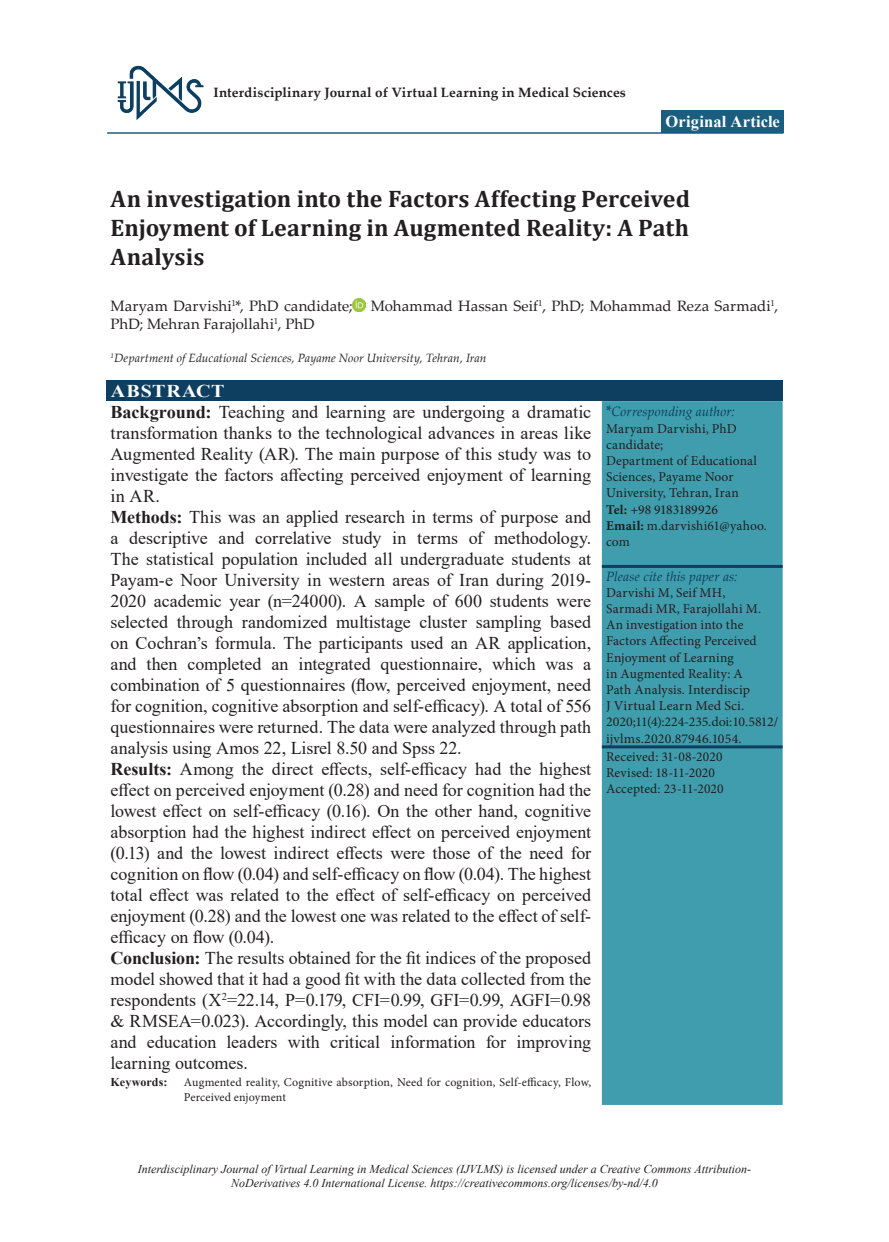
<style>
.page{position:relative;width:889px;height:1242px;background:#fff}
.page>*{position:absolute;margin:0;border:0;box-sizing:border-box;transform-origin:0 0}
.t1{font:700 24px/28.8px "Cambria";letter-spacing:.005em;color:#231f20;text-align:justify}
.t2{font:18px/21px "Times New Roman";color:#231f20}
.t3{font:700 16.5px "Times New Roman";letter-spacing:.01em;color:#fff}
.t4{font:15px/18px "Palatino Linotype";letter-spacing:.005em;color:#231f20}
.t5{font:13.5px/16.2px "Minion Pro";letter-spacing:.01em;color:#231f20}
.t6{font:700 13.5px "Palatino Linotype";letter-spacing:.015em;color:#231f20}
.t7{font:italic 13.5px "Palatino Linotype";letter-spacing:.005em;color:#0e3f61}
.t8{font:italic 12px/14.4px "Times New Roman";color:#231f20;text-align:center}
.t9{font:12px/14.4px "Minion Pro";letter-spacing:.01em;color:#231f20}
.t10{font:italic 12px "Palatino Linotype";letter-spacing:.005em;color:#231f20}
.t11{font:700 12px "Times New Roman";letter-spacing:.005em;color:#231f20}
.s1{font-weight:700;color:#fff}
.s2{font-weight:700}
.s3{font-style:normal;font-size:15px}
.s4{font-weight:500}
</style>
<div class="page">
<div style="left:106px;top:380px;width:676px;height:21px;background:#0e3f61"></div>
<div style="left:602px;top:401px;width:180px;height:704px;background:#409dae"></div>
<hr style="left:602px;top:565px;width:180px;height:3px;background:#0e3f61">
<hr style="left:602px;top:745px;width:180px;height:3px;background:#0e3f61">
<svg style="left:352px;top:298px;width:13px;height:13px"></svg>
<div style="left:661px;top:110px;width:123px;height:22px;background:#1b5d7f"></div>
<hr style="left:107px;top:132px;width:676px;height:2px;background:#1b5d7f">
<img style="left:117px;top:65px;width:87px;height:55px">
<p class="t6" style="left:213px;top:83px;width:414px">Interdisciplinary Journal of Virtual Learning in Medical Sciences</p>
<p class="t3" style="left:665px;top:109px;width:116px">Original Article</p>
<h1 class="t1" style="left:111px;top:183px;width:581px">An investigation into the Factors Affecting Perceived Enjoyment of Learning in Augmented Reality: A Path Analysis</h1>
<p class="t4" style="left:111px;top:297px;width:669px">Maryam Darvishi<sup>1</sup>*, PhD candidate; Mohammad Hassan Seif<sup>1</sup>, PhD; Mohammad Reza Sarmadi<sup>1</sup>,<br>PhD; Mehran Farajollahi<sup>1</sup>, PhD</p>
<p class="t10" style="left:111px;top:349px;width:377px"><sup>1</sup>Department of Educational Sciences, Payame Noor University, Tehran, Iran</p>
<p class="t2" style="left:111px;top:380px;width:482px"><span class="s1">ABSTRACT<br></span><span class="s2">Background:</span> Teaching and learning are undergoing a dramatic transformation thanks to the technological advances in areas like Augmented Reality (AR). The main purpose of this study was to investigate the factors affecting perceived enjoyment of learning in AR.<br><span class="s2">Methods:</span> This was an applied research in terms of purpose and a descriptive and correlative study in terms of methodology.<br>The statistical population included all undergraduate students at Payam-e Noor University in western areas of Iran during 2019- 2020 academic year (n=24000). A sample of 600 students were selected through randomized multistage cluster sampling based on Cochran’s formula. The participants used an AR application, and then completed an integrated questionnaire, which was a combination of 5 questionnaires (flow, perceived enjoyment, need for cognition, cognitive absorption and self-efficacy). A total of 556 questionnaires were returned. The data were analyzed through path analysis using Amos 22, Lisrel 8.50 and Spss 22.<br><span class="s2">Results:</span> Among the direct effects, self-efficacy had the highest effect on perceived enjoyment (0.28) and need for cognition had the lowest effect on self-efficacy (0.16). On the other hand, cognitive absorption had the highest indirect effect on perceived enjoyment (0.13) and the lowest indirect effects were those of the need for cognition on flow (0.04) and self-efficacy on flow (0.04). The highest total effect was related to the effect of self-efficacy on perceived enjoyment (0.28) and the lowest one was related to the effect of self&shy;efficacy on flow (0.04).<br><span class="s2">Conclusion:</span> The results obtained for the fit indices of the proposed model showed that it had a good fit with the data collected from the respondents (X<sup>2</sup>=22.14, P=0.179, CFI=0.99, GFI=0.99, AGFI=0.98 &amp; RMSEA=0.023). Accordingly, this model can provide educators and education leaders with critical information for improving learning outcomes.</p>
<p class="t7" style="left:606px;top:402px;width:130px"><span class="s3">*</span>Corresponding author:</p>
<p class="t5" style="left:606px;top:420px;width:162px">Maryam Darvishi, PhD candidate;<br>Department of Educational<br>Sciences, Payame Noor<br>University, Tehran, Iran<br><span class="s2">Tel:</span> <span class="s4">+98 9183189926<br></span><span class="s2">Email:</span> m.darvishi61@yahoo. com</p>
<p class="t7" style="left:606px;top:566px;width:133px">Please cite this paper as:</p>
<p class="t5" style="left:606px;top:584px;width:174px">Darvishi M, Seif MH,<br>Sarmadi MR, Farajollahi M.<br>An investigation into the<br>Factors Affecting Perceived<br>Enjoyment of Learning<br>in Augmented Reality: A<br>Path Analysis. Interdiscip<br>J Virtual Learn Med Sci.<br>2020;11(4):224-235. doi: 10.5812/ ijvlms.2020.87946.1054.</p>
<p class="t5" style="left:606px;top:748px;width:119px">Received: 31-08-2020<br>Revised: 18-11-2020<br>Accepted: 23-11-2020</p>
<p class="t11" style="left:111px;top:1073px;width:58px">Keywords:</p>
<p class="t9" style="left:184px;top:1075px;width:409px">Augmented reality, Cognitive absorption, Need for cognition, Self-efficacy, Flow,<br>Perceived enjoyment</p>
<p class="t8" style="left:138px;top:1161px;width:614px">Interdisciplinary Journal of Virtual Learning in Medical Sciences (IJVLMS) is licensed under a Creative Commons Attribution-<br>NoDerivatives 4.0 International License. https://creativecommons.org/licenses/by-nd/4.0</p>
</div>
